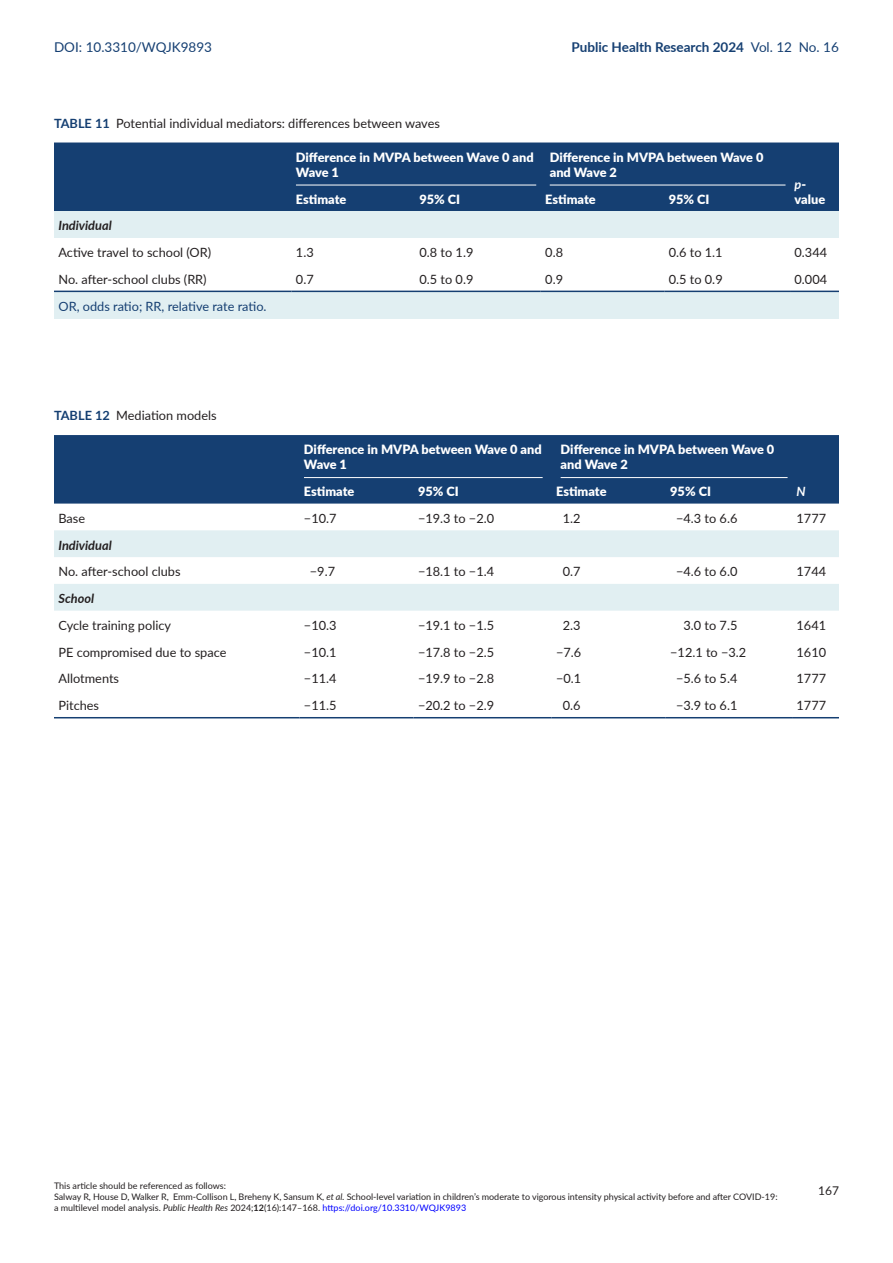
<style>
.page{position:relative;width:893px;height:1263px;background:#fff}
.page>*{position:absolute;margin:0;border:0;box-sizing:border-box;transform-origin:0 0}
.t1{font:700 13.5px "Lato";color:#153f72}
.t2{font:13.5px "Lato";color:#153f72}
.t3{font:12.75px "Lato";color:#231f20}
.t4{font:900 12.75px/15px "Lato";color:#fff}
.t5{font:12.75px "Lato";letter-spacing:-.005em;color:#153f72}
.t6{font:italic 700 12.75px "Lato";color:#231f20}
.t7{font:italic 700 12.75px "Lato";color:#fff}
.t8{font:12px "Lato";color:#231f20}
.t9{font:9px/10.6px "Lato";color:#231f20}
.s1{font-weight:400}
.s2{font-weight:700;color:#153f72}
.s3{font-weight:900;font-style:normal}
.s4{font-style:italic}
.s5{font-weight:700}
.s6{color:#00f}
</style>
<div class="page">
<div style="left:54px;top:291px;width:785px;height:28px;background:#e1eff2"></div>
<div style="left:54px;top:142px;width:785px;height:69px;background:#153f72"></div>
<div style="left:54px;top:211px;width:785px;height:27px;background:#e1eff2"></div>
<hr style="left:54px;top:291px;width:237px;height:1px;background:#153f72">
<hr style="left:291px;top:291px;width:124px;height:1px;background:#153f72">
<hr style="left:415px;top:291px;width:126px;height:1px;background:#153f72">
<hr style="left:541px;top:291px;width:123px;height:1px;background:#153f72">
<hr style="left:664px;top:291px;width:126px;height:1px;background:#153f72">
<hr style="left:790px;top:291px;width:49px;height:1px;background:#153f72">
<hr style="left:296px;top:185px;width:240px;height:1px;background:#fff">
<hr style="left:550px;top:185px;width:235px;height:1px;background:#fff">
<div style="left:54px;top:435px;width:785px;height:69px;background:#153f72"></div>
<svg style="left:54px;top:530px;width:785px;height:81px;fill:#e1eff2"></svg>
<hr style="left:54px;top:717px;width:245px;height:1px;background:#153f72">
<hr style="left:299px;top:717px;width:115px;height:1px;background:#153f72">
<hr style="left:414px;top:717px;width:138px;height:1px;background:#153f72">
<hr style="left:552px;top:717px;width:114px;height:1px;background:#153f72">
<hr style="left:666px;top:717px;width:126px;height:1px;background:#153f72">
<hr style="left:792px;top:717px;width:47px;height:1px;background:#153f72">
<hr style="left:304px;top:477px;width:239px;height:1px;background:#fff">
<hr style="left:561px;top:477px;width:226px;height:1px;background:#fff">
<p class="t2" style="left:54px;top:37px;width:160px">DOI: 10.3310/WQJK9893</p>
<p class="t1" style="left:571px;top:37px;width:269px">Public Health Research 2024 <span class="s1">Vol. 12 No. 16</span></p>
<p class="t3" style="left:54px;top:114px;width:387px"><span class="s2">TABLE 11</span> Potential individual mediators: differences between waves</p>
<p class="t4" style="left:296px;top:149px;width:239px">Difference in MVPA between Wave 0 and<br>Wave 1</p>
<p class="t4" style="left:550px;top:149px;width:215px">Difference in MVPA between Wave 0 and Wave 2</p>
<p class="t7" style="left:794px;top:175px;width:13px">p<span class="s3">-</span></p>
<p class="t4" style="left:296px;top:191px;width:52px">Estimate</p>
<p class="t4" style="left:419px;top:191px;width:42px">95% CI</p>
<p class="t4" style="left:545px;top:191px;width:52px">Estimate</p>
<p class="t4" style="left:669px;top:191px;width:42px">95% CI</p>
<p class="t4" style="left:794px;top:191px;width:32px">value</p>
<p class="t6" style="left:59px;top:216px;width:55px">Individual</p>
<p class="t3" style="left:59px;top:243px;width:154px">Active travel to school (OR)</p>
<p class="t3" style="left:296px;top:243px;width:19px">1.3</p>
<p class="t3" style="left:419px;top:243px;width:55px">0.8 to 1.9</p>
<p class="t3" style="left:545px;top:243px;width:19px">0.8</p>
<p class="t3" style="left:669px;top:243px;width:55px">0.6 to 1.1</p>
<p class="t3" style="left:794px;top:243px;width:34px">0.344</p>
<p class="t3" style="left:59px;top:270px;width:150px">No. after-school clubs (RR)</p>
<p class="t3" style="left:296px;top:270px;width:19px">0.7</p>
<p class="t3" style="left:419px;top:270px;width:55px">0.5 to 0.9</p>
<p class="t3" style="left:545px;top:270px;width:19px">0.9</p>
<p class="t3" style="left:669px;top:270px;width:55px">0.5 to 0.9</p>
<p class="t3" style="left:795px;top:270px;width:34px">0.004</p>
<p class="t5" style="left:59px;top:297px;width:210px">OR, odds ratio; RR, relative rate ratio.</p>
<p class="t3" style="left:54px;top:406px;width:164px"><span class="s2">TABLE 12</span> Mediation models</p>
<p class="t4" style="left:304px;top:442px;width:239px">Difference in MVPA between Wave 0 and<br>Wave 1</p>
<p class="t4" style="left:561px;top:442px;width:215px">Difference in MVPA between Wave 0 and Wave 2</p>
<p class="t4" style="left:304px;top:483px;width:52px">Estimate</p>
<p class="t4" style="left:418px;top:483px;width:42px">95% CI</p>
<p class="t4" style="left:556px;top:483px;width:52px">Estimate</p>
<p class="t4" style="left:670px;top:483px;width:42px">95% CI</p>
<p class="t7" style="left:796px;top:482px;width:11px">N</p>
<p class="t3" style="left:58px;top:509px;width:28px">Base</p>
<p class="t3" style="left:304px;top:509px;width:34px">−10.7</p>
<p class="t3" style="left:418px;top:509px;width:78px">−19.3 to −2.0</p>
<p class="t3" style="left:563px;top:509px;width:19px">1.2</p>
<p class="t3" style="left:676px;top:509px;width:63px">−4.3 to 6.6</p>
<p class="t3" style="left:796px;top:509px;width:31px">1777</p>
<p class="t6" style="left:58px;top:536px;width:55px">Individual</p>
<p class="t3" style="left:58px;top:563px;width:124px">No. after-school clubs</p>
<p class="t3" style="left:310px;top:563px;width:27px">−9.7</p>
<p class="t3" style="left:418px;top:563px;width:78px">−18.1 to −1.4</p>
<p class="t3" style="left:563px;top:563px;width:19px">0.7</p>
<p class="t3" style="left:676px;top:563px;width:63px">−4.6 to 6.0</p>
<p class="t3" style="left:796px;top:563px;width:31px">1744</p>
<p class="t6" style="left:58px;top:589px;width:37px">School</p>
<p class="t3" style="left:58px;top:616px;width:114px">Cycle training policy</p>
<p class="t3" style="left:304px;top:616px;width:34px">−10.3</p>
<p class="t3" style="left:418px;top:616px;width:78px">−19.1 to −1.5</p>
<p class="t3" style="left:563px;top:616px;width:19px">2.3</p>
<p class="t3" style="left:683px;top:616px;width:55px">3.0 to 7.5</p>
<p class="t3" style="left:796px;top:616px;width:31px">1641</p>
<p class="t3" style="left:58px;top:643px;width:169px">PE compromised due to space</p>
<p class="t3" style="left:304px;top:643px;width:34px">−10.1</p>
<p class="t3" style="left:418px;top:643px;width:78px">−17.8 to −2.5</p>
<p class="t3" style="left:556px;top:643px;width:27px">−7.6</p>
<p class="t3" style="left:670px;top:643px;width:78px">−12.1 to −3.2</p>
<p class="t3" style="left:796px;top:643px;width:31px">1610</p>
<p class="t3" style="left:58px;top:670px;width:62px">Allotments</p>
<p class="t3" style="left:304px;top:670px;width:34px">−11.4</p>
<p class="t3" style="left:418px;top:670px;width:78px">−19.9 to −2.8</p>
<p class="t3" style="left:556px;top:670px;width:27px">−0.1</p>
<p class="t3" style="left:676px;top:670px;width:63px">−5.6 to 5.4</p>
<p class="t3" style="left:796px;top:670px;width:31px">1777</p>
<p class="t3" style="left:58px;top:696px;width:42px">Pitches</p>
<p class="t3" style="left:304px;top:696px;width:34px">−11.5</p>
<p class="t3" style="left:418px;top:696px;width:78px">−20.2 to −2.9</p>
<p class="t3" style="left:563px;top:696px;width:19px">0.6</p>
<p class="t3" style="left:676px;top:696px;width:63px">−3.9 to 6.1</p>
<p class="t3" style="left:796px;top:696px;width:31px">1777</p>
<p class="t9" style="left:54px;top:1180px;width:725px">This article should be referenced as follows:<br>Salway R, House D, Walker R, Emm-Collison L, Breheny K, Sansum K, <span class="s4">et al.</span> School-level variation in children’s moderate to vigorous intensity physical activity before and after COVID-19: a multilevel model analysis. <span class="s4">Public Health Res</span> 2024;<span class="s5">12</span>(16):147–168. <span class="s6">https://doi.org/10.3310/WQJK9893</span></p>
<p class="t8" style="left:818px;top:1182px;width:22px">167</p>
</div>
